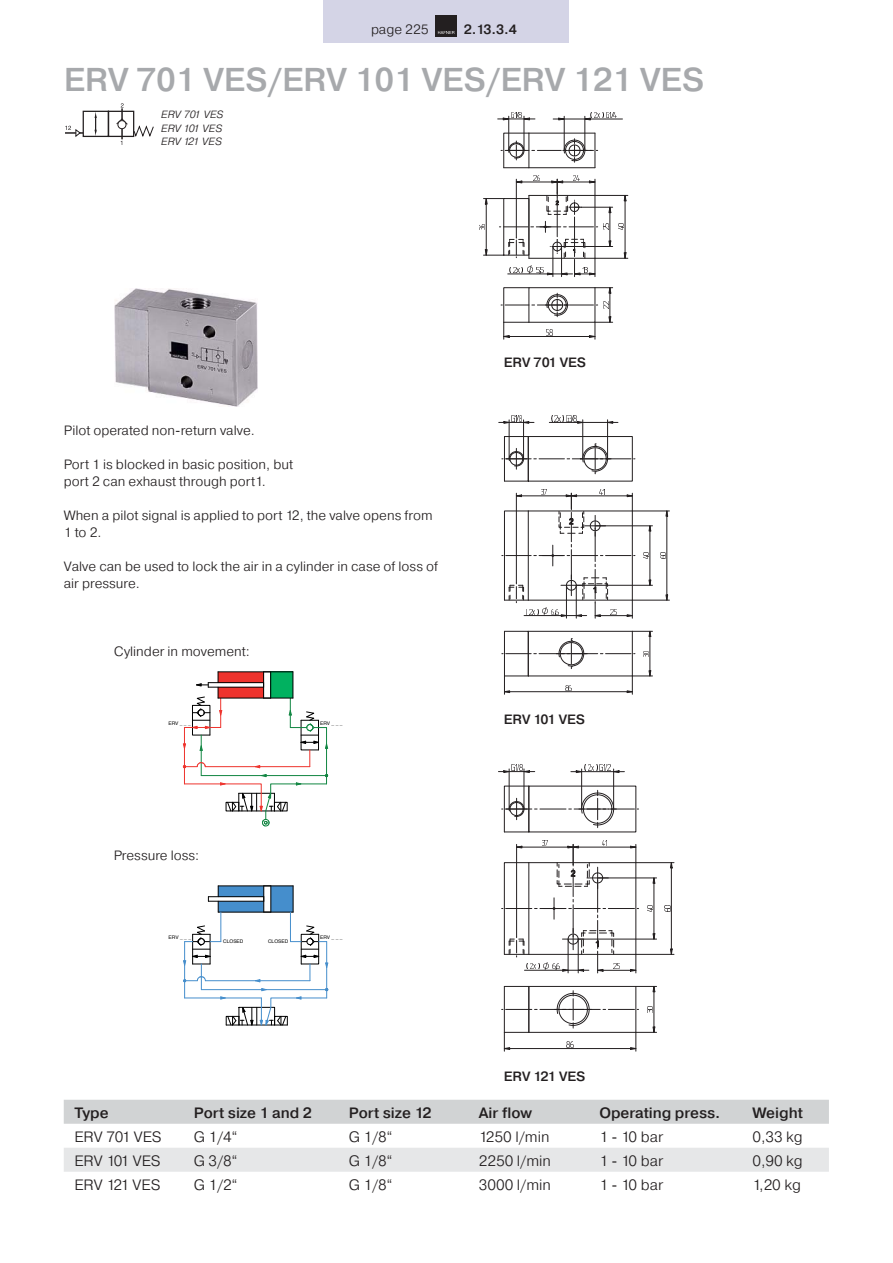
<style>
.page{position:relative;width:893px;height:1263px;background:#fff}
.page>*{position:absolute;margin:0;border:0;box-sizing:border-box;transform-origin:0 0}
.t1{font:500 33px "Pragmatica";color:#a7a9ac}
.t2{font:300 15px "Pragmatica";color:#231f20}
.t3{font:500 15px "Pragmatica";color:#231f20}
.t4{font:300 13.5px/17px "Pragmatica";color:#231f20}
.t5{font:500 13.5px "Pragmatica";color:#231f20}
.t6{font:italic 300 10.5px/13.5px "Pragmatica";color:#231f20;text-align:justify}
.t7{font:4.95px "Helvetica";color:#000}
</style>
<div class="page">
<svg style="left:65px;top:103px;width:89px;height:42px"></svg>
<hr style="left:598px;top:878px;width:58px;height:1px;background:#231f20">
<hr style="left:578px;top:939px;width:78px;height:1px;background:#231f20">
<svg style="left:647px;top:906px;width:5px;height:5px"></svg>
<hr style="left:654px;top:878px;width:1px;height:61px;background:#231f20">
<hr style="left:636px;top:954px;width:38px;height:1px;background:#231f20">
<hr style="left:636px;top:862px;width:38px;height:1px;background:#231f20">
<hr style="left:671px;top:863px;width:1px;height:91px;background:#231f20">
<hr style="left:613px;top:769px;width:1px;height:40px;background:#231f20">
<hr style="left:581px;top:769px;width:1px;height:40px;background:#231f20">
<svg style="left:576px;top:765px;width:43px;height:8px"></svg>
<hr style="left:571px;top:771px;width:53px;height:1px;background:#231f20">
<hr style="left:524px;top:769px;width:1px;height:40px;background:#231f20">
<hr style="left:509px;top:769px;width:1px;height:40px;background:#231f20">
<svg style="left:503px;top:765px;width:26px;height:8px"></svg>
<hr style="left:498px;top:771px;width:37px;height:1px;background:#231f20">
<svg style="left:502px;top:786px;width:136px;height:46px"></svg>
<svg style="left:502px;top:985px;width:154px;height:66px"></svg>
<svg style="left:502px;top:840px;width:136px;height:133px"></svg>
<hr style="left:517px;top:847px;width:56px;height:1px;background:#231f20">
<hr style="left:595px;top:526px;width:57px;height:1px;background:#231f20">
<hr style="left:576px;top:585px;width:76px;height:1px;background:#231f20">
<svg style="left:643px;top:553px;width:5px;height:5px"></svg>
<hr style="left:650px;top:526px;width:1px;height:59px;background:#231f20">
<hr style="left:632px;top:600px;width:37px;height:1px;background:#231f20">
<hr style="left:632px;top:511px;width:37px;height:1px;background:#231f20">
<svg style="left:660px;top:553px;width:5px;height:5px"></svg>
<hr style="left:666px;top:511px;width:1px;height:89px;background:#231f20">
<hr style="left:607px;top:420px;width:1px;height:39px;background:#231f20">
<hr style="left:582px;top:420px;width:1px;height:39px;background:#231f20">
<svg style="left:606px;top:421px;width:7px;height:3px"></svg>
<svg style="left:551px;top:416px;width:33px;height:8px"></svg>
<hr style="left:549px;top:422px;width:69px;height:1px;background:#231f20">
<hr style="left:523px;top:420px;width:1px;height:39px;background:#231f20">
<hr style="left:509px;top:420px;width:1px;height:39px;background:#231f20">
<svg style="left:504px;top:416px;width:25px;height:8px"></svg>
<hr style="left:499px;top:422px;width:35px;height:1px;background:#231f20">
<svg style="left:502px;top:436px;width:133px;height:46px"></svg>
<svg style="left:502px;top:630px;width:150px;height:64px"></svg>
<svg style="left:502px;top:489px;width:133px;height:129px"></svg>
<hr style="left:516px;top:496px;width:55px;height:1px;background:#231f20">
<hr style="left:529px;top:195px;width:1px;height:63px;background:#231f20">
<hr style="left:529px;top:195px;width:66px;height:1px;background:#231f20">
<hr style="left:595px;top:195px;width:1px;height:63px;background:#231f20">
<div style="left:503px;top:198px;width:26px;height:57px;border:1px solid #231f20"></div>
<hr style="left:557px;top:197px;width:1px;height:40px;background:#231f20">
<hr style="left:574px;top:217px;width:1px;height:40px;background:#231f20">
<svg style="left:589px;top:179px;width:7px;height:16px"></svg>
<hr style="left:557px;top:182px;width:38px;height:1px;background:#231f20">
<svg style="left:483px;top:198px;width:21px;height:6px"></svg>
<hr style="left:486px;top:199px;width:1px;height:56px;background:#231f20">
<hr style="left:595px;top:258px;width:33px;height:1px;background:#231f20">
<hr style="left:595px;top:195px;width:33px;height:1px;background:#231f20">
<svg style="left:618px;top:224px;width:6px;height:6px"></svg>
<hr style="left:625px;top:195px;width:1px;height:63px;background:#231f20">
<hr style="left:574px;top:207px;width:39px;height:1px;background:#231f20">
<hr style="left:557px;top:246px;width:56px;height:1px;background:#231f20">
<hr style="left:610px;top:207px;width:1px;height:39px;background:#231f20">
<svg style="left:479px;top:221px;width:132px;height:56px"></svg>
<hr style="left:508px;top:274px;width:64px;height:1px;background:#231f20">
<hr style="left:516px;top:179px;width:1px;height:58px;background:#231f20">
<svg style="left:534px;top:175px;width:6px;height:6px"></svg>
<svg style="left:547px;top:175px;width:35px;height:40px"></svg>
<hr style="left:516px;top:182px;width:41px;height:1px;background:#231f20">
<hr style="left:524px;top:116px;width:1px;height:34px;background:#231f20">
<hr style="left:508px;top:116px;width:1px;height:34px;background:#231f20">
<svg style="left:503px;top:112px;width:27px;height:7px"></svg>
<hr style="left:498px;top:119px;width:37px;height:1px;background:#231f20">
<hr style="left:584px;top:116px;width:1px;height:34px;background:#231f20">
<hr style="left:564px;top:116px;width:1px;height:34px;background:#231f20">
<svg style="left:584px;top:112px;width:32px;height:7px"></svg>
<hr style="left:553px;top:119px;width:69px;height:1px;background:#231f20">
<svg style="left:501px;top:287px;width:112px;height:52px"></svg>
<svg style="left:501px;top:133px;width:97px;height:35px"></svg>
<img style="left:114px;top:288px;width:144px;height:118px">
<hr style="left:208px;top:901px;width:56px;height:1px;background:#000">
<hr style="left:208px;top:896px;width:56px;height:1px;background:#000">
<svg style="left:218px;top:885px;width:76px;height:28px;background:#598ab3"></svg>
<hr style="left:220px;top:912px;width:1px;height:30px;background:#458ecc">
<hr style="left:290px;top:912px;width:1px;height:30px;background:#458ecc">
<svg style="left:183px;top:925px;width:146px;height:101px"></svg>
<svg style="left:182px;top:671px;width:147px;height:156px"></svg>
<div style="left:324px;top:0;width:245px;height:43px;background:#d4d4e6"></div>
<div style="left:435px;top:15px;width:22px;height:21px;background:#231f20"></div>
<svg style="left:438px;top:31px;width:16px;height:3px"></svg>
<div style="left:64px;top:1100px;width:765px;height:24px;background:#d1d3d4"></div>
<div style="left:64px;top:1148px;width:765px;height:24px;background:#e6e7e8"></div>
<p class="t4" style="left:371px;top:22px;width:59px">page 225</p>
<h1 class="t1" style="left:64px;top:68px;width:642px">ERV 701 VES/ERV 101 VES/ERV 121 VES</h1>
<p class="t5" style="left:464px;top:24px;width:55px">2.13.3.4</p>
<p class="t6" style="left:161px;top:109px;width:64px">ERV 701 VES ERV 101 VES ERV 121 VES</p>
<p class="t4" style="left:64px;top:423px;width:193px">Pilot operated non-return valve.</p>
<p class="t4" style="left:64px;top:457px;width:231px">Port 1 is blocked in basic position, but port 2 can exhaust through port1.</p>
<p class="t4" style="left:64px;top:508px;width:370px">When a pilot signal is applied to port 12, the valve opens from<br>1 to 2.</p>
<p class="t4" style="left:64px;top:559px;width:376px">Valve can be used to lock the air in a cylinder in case of loss of air pressure.</p>
<p class="t4" style="left:114px;top:644px;width:138px">Cylinder in movement:</p>
<p class="t7" style="left:168px;top:721px;width:24px">ERV _ _ _</p>
<p class="t7" style="left:320px;top:721px;width:24px">ERV _ _ _</p>
<p class="t4" style="left:114px;top:848px;width:87px">Pressure loss:</p>
<p class="t7" style="left:169px;top:935px;width:24px">ERV _ _ _</p>
<p class="t7" style="left:320px;top:935px;width:24px">ERV _ _ _</p>
<p class="t7" style="left:223px;top:939px;width:22px">CLOSED</p>
<p class="t7" style="left:268px;top:939px;width:22px">CLOSED</p>
<p class="t5" style="left:504px;top:357px;width:84px">ERV 701 VES</p>
<p class="t5" style="left:504px;top:714px;width:82px">ERV 101 VES</p>
<p class="t5" style="left:504px;top:1071px;width:83px">ERV 121 VES</p>
<p class="t3" style="left:74px;top:1107px;width:36px">Type</p>
<p class="t3" style="left:194px;top:1107px;width:120px">Port size 1 and 2</p>
<p class="t3" style="left:349px;top:1107px;width:84px">Port size 12</p>
<p class="t3" style="left:479px;top:1107px;width:55px">Air flow</p>
<p class="t3" style="left:599px;top:1107px;width:122px">Operating press.</p>
<p class="t3" style="left:752px;top:1107px;width:52px">Weight</p>
<p class="t2" style="left:74px;top:1131px;width:89px">ERV 701 VES</p>
<p class="t2" style="left:194px;top:1131px;width:45px">G 1/4“</p>
<p class="t2" style="left:349px;top:1131px;width:45px">G 1/8“</p>
<p class="t2" style="left:479px;top:1131px;width:72px">1250 l/min</p>
<p class="t2" style="left:599px;top:1131px;width:65px">1 - 10 bar</p>
<p class="t2" style="left:752px;top:1131px;width:52px">0,33 kg</p>
<p class="t2" style="left:74px;top:1155px;width:88px">ERV 101 VES</p>
<p class="t2" style="left:194px;top:1155px;width:45px">G 3/8“</p>
<p class="t2" style="left:349px;top:1155px;width:45px">G 1/8“</p>
<p class="t2" style="left:479px;top:1155px;width:74px">2250 l/min</p>
<p class="t2" style="left:599px;top:1155px;width:65px">1 - 10 bar</p>
<p class="t2" style="left:752px;top:1155px;width:52px">0,90 kg</p>
<p class="t2" style="left:74px;top:1179px;width:88px">ERV 121 VES</p>
<p class="t2" style="left:194px;top:1179px;width:45px">G 1/2“</p>
<p class="t2" style="left:349px;top:1179px;width:45px">G 1/8“</p>
<p class="t2" style="left:479px;top:1179px;width:74px">3000 l/min</p>
<p class="t2" style="left:599px;top:1179px;width:65px">1 - 10 bar</p>
<p class="t2" style="left:752px;top:1179px;width:50px">1,20 kg</p>
</div>
